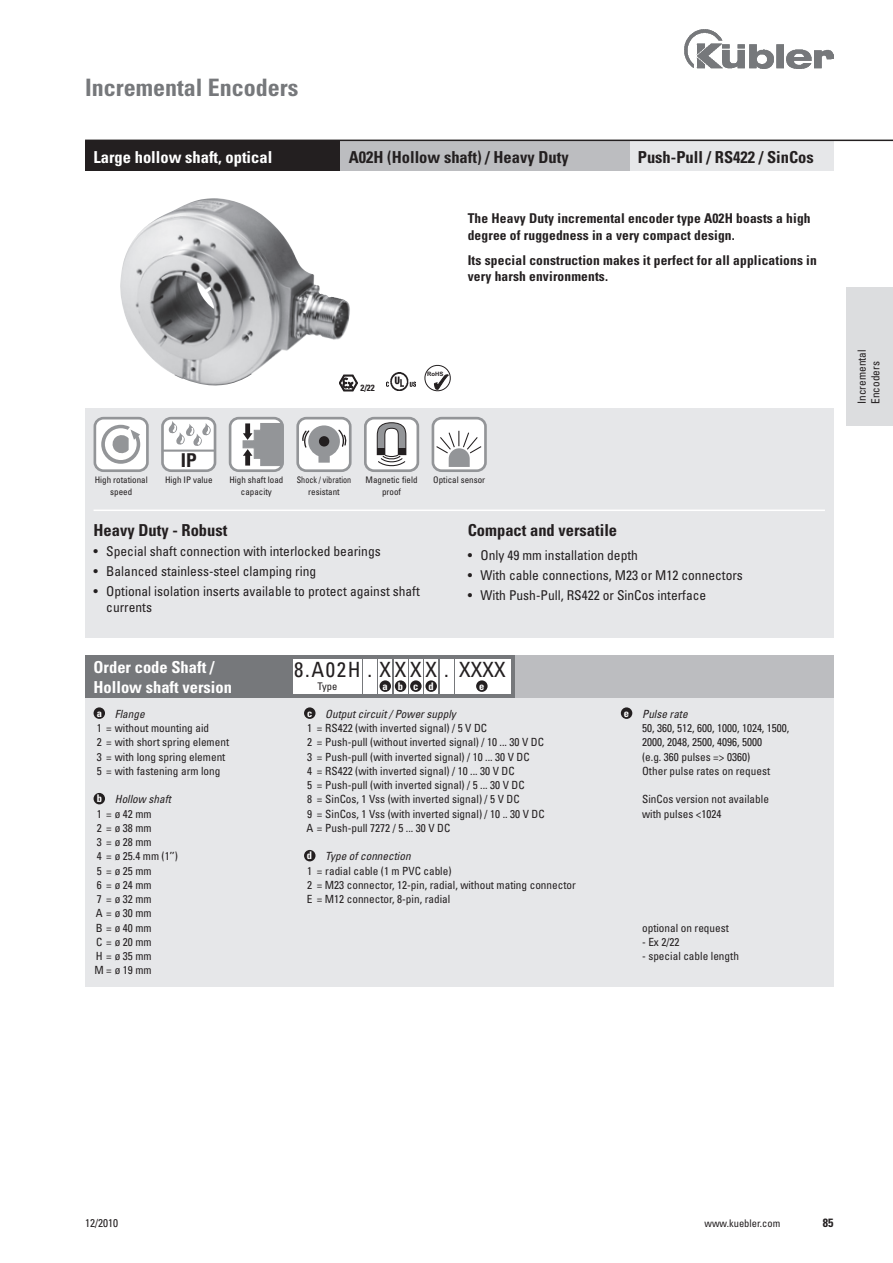
<style>
.page{position:relative;width:893px;height:1263px;background:#fff}
.page>*{position:absolute;margin:0;border:0;box-sizing:border-box;transform-origin:0 0}
.t1{font:700 condensed 24px "Univers";color:#76787b}
.t2{font:condensed 21px "Univers";letter-spacing:.125em;color:#231f20}
.t3{font:condensed 21px "Univers";letter-spacing:.08em;color:#231f20}
.t4{font:700 condensed 19.05px "Univers LT Std";color:#231f20}
.t5{font:700 condensed 16.5px "Univers";color:#231f20}
.t6{font:700 condensed 16.5px/19.8px "Univers";color:#fff}
.t7{font:condensed 13.5px/15.8px "Univers";color:#231f20}
.t8{font:700 condensed 13.5px/16.5px "Univers";letter-spacing:.01em;color:#231f20}
.t9{font:700 condensed 12px "Univers";color:#231f20}
.t10{font:condensed 11.25px/14.2px "Univers";color:#231f20}
.t11{font:condensed 10.5px "Univers";color:#231f20}
.t12{font:700 condensed 10.5px "Univers";color:#fff}
.t13{font:condensed 9px/11.2px "Univers";color:#231f20;text-align:center}
.t14{font:condensed 9px/11.2px "Univers";color:#231f20;text-align:center;scale:.9 1}
.t15{font:700 condensed 9px "Univers";color:#231f20}
.t16{font:700 6px "Arial";color:#231f20}
.s1{font-weight:700;font-size:10.5px;color:#fff}
.s2{font-style:italic}
</style>
<div class="page">
<img style="left:685px;top:30px;width:148px;height:38px">
<img style="left:120px;top:198px;width:231px;height:188px">
<div style="left:85px;top:408px;width:748px;height:230px;background:#e6e7e9"></div>
<hr style="left:94px;top:509px;width:731px;height:2px;background:#fff">
<div style="left:433px;top:418px;width:52px;height:53px;background:#fff;border-radius:9px"></div>
<div style="left:432px;top:417px;width:55px;height:55px;border:3px solid #939598;border-radius:9px"></div>
<svg style="left:435px;top:430px;width:48px;height:37px"></svg>
<div style="left:365px;top:418px;width:53px;height:53px;background:#fff;border-radius:9px"></div>
<div style="left:364px;top:417px;width:55px;height:55px;border:3px solid #939598;border-radius:9px"></div>
<svg style="left:376px;top:422px;width:31px;height:45px"></svg>
<div style="left:298px;top:418px;width:52px;height:53px;background:#fff;border-radius:9px"></div>
<div style="left:296px;top:417px;width:56px;height:55px;border:3px solid #939598;border-radius:9px"></div>
<svg style="left:302px;top:425px;width:45px;height:38px"></svg>
<div style="left:230px;top:418px;width:53px;height:53px;background:#fff;border-radius:9px"></div>
<div style="left:229px;top:417px;width:55px;height:55px;border:3px solid #939598;border-radius:9px"></div>
<svg style="left:243px;top:423px;width:39px;height:43px;background:#9c9d9f"></svg>
<div style="left:162px;top:418px;width:53px;height:53px;background:#fff;border-radius:9px"></div>
<div style="left:161px;top:417px;width:55px;height:55px;border:3px solid #939598;border-radius:9px"></div>
<hr style="left:162px;top:450px;width:52px;height:2px;background:#939598">
<svg style="left:168px;top:421px;width:43px;height:25px"></svg>
<div style="left:95px;top:418px;width:52px;height:53px;background:#fff;border-radius:9px"></div>
<div style="left:94px;top:417px;width:55px;height:55px;border:3px solid #939598;border-radius:9px"></div>
<svg style="left:101px;top:425px;width:39px;height:39px"></svg>
<div style="left:85px;top:655px;width:748px;height:331px;background:#e6e7e9"></div>
<svg style="left:339px;top:375px;width:19px;height:16px"></svg>
<svg style="left:424px;top:365px;width:27px;height:26px"></svg>
<img style="left:386px;top:373px;width:29px;height:18px">
<div style="left:846px;top:287px;width:47px;height:138px;background:#dcdddf"></div>
<div style="left:451px;top:655px;width:382px;height:42px;background:#bcbdc0"></div>
<div style="left:85px;top:655px;width:429px;height:42px;background:#76787b"></div>
<div style="left:94px;top:707px;width:11px;height:12px;background:#231f20;border-radius:50%"></div>
<div style="left:94px;top:793px;width:11px;height:11px;background:#231f20;border-radius:50%"></div>
<div style="left:293px;top:659px;width:68px;height:34px;background:#fff"></div>
<div style="left:363px;top:659px;width:14px;height:34px;background:#fff"></div>
<div style="left:409px;top:659px;width:14px;height:34px;background:#fff"></div>
<div style="left:410px;top:680px;width:12px;height:12px;background:#231f20;border-radius:50%"></div>
<div style="left:424px;top:659px;width:14px;height:34px;background:#fff"></div>
<div style="left:425px;top:680px;width:12px;height:12px;background:#231f20;border-radius:50%"></div>
<div style="left:455px;top:659px;width:55px;height:34px;background:#fff"></div>
<div style="left:476px;top:680px;width:12px;height:12px;background:#231f20;border-radius:50%"></div>
<div style="left:440px;top:659px;width:13px;height:34px;background:#fff"></div>
<div style="left:621px;top:707px;width:11px;height:12px;background:#231f20;border-radius:50%"></div>
<div style="left:304px;top:707px;width:11px;height:12px;background:#231f20;border-radius:50%"></div>
<div style="left:304px;top:850px;width:11px;height:11px;background:#231f20;border-radius:50%"></div>
<div style="left:378px;top:659px;width:14px;height:34px;background:#fff"></div>
<div style="left:379px;top:680px;width:12px;height:12px;background:#231f20;border-radius:50%"></div>
<div style="left:394px;top:659px;width:13px;height:34px;background:#fff"></div>
<div style="left:395px;top:680px;width:11px;height:12px;background:#231f20;border-radius:50%"></div>
<div style="left:629px;top:141px;width:204px;height:30px;background:#e6e7e9"></div>
<div style="left:85px;top:141px;width:255px;height:30px;background:#231f20"></div>
<div style="left:340px;top:141px;width:289px;height:30px;background:#bcbdc0"></div>
<hr style="left:85px;top:140px;width:808px;height:1px;background:#231f20">
<h1 class="t1" style="left:85px;top:72px;width:215px">Incremental Encoders</h1>
<h3 class="t6" style="left:94px;top:147px;width:180px">Large hollow shaft, optical</h3>
<h3 class="t5" style="left:349px;top:147px;width:221px">A02H (Hollow shaft) / Heavy Duty</h3>
<h3 class="t5" style="left:638px;top:147px;width:178px">Push-Pull / RS422 / SinCos</h3>
<h3 class="t4" style="left:181px;top:449px;width:17px">IP</h3>
<p class="t15" style="left:360px;top:382px;width:16px">2/22</p>
<p class="t8" style="left:468px;top:210px;width:344px">The Heavy Duty incremental encoder type A02H boasts a high degree of ruggedness in a very compact design.</p>
<p class="t8" style="left:468px;top:252px;width:351px">Its special construction makes it perfect for all applications in very harsh environments.</p>
<p class="t16" style="left:427px;top:370px;width:18px">RoHS</p>
<p class="t13" style="left:95px;top:474px;width:54px">High rotational speed</p>
<p class="t13" style="left:165px;top:474px;width:49px">High IP value</p>
<p class="t13" style="left:229px;top:474px;width:55px">High shaft load capacity</p>
<p class="t14" style="left:297px;top:474px;width:62px">Shock / vibration resistant</p>
<p class="t13" style="left:366px;top:474px;width:53px">Magnetic field proof</p>
<p class="t13" style="left:433px;top:474px;width:53px">Optical sensor</p>
<h3 class="t5" style="left:94px;top:520px;width:135px">Heavy Duty - Robust</h3>
<p class="t7" style="left:94px;top:543px;width:289px">• Special shaft connection with interlocked bearings</p>
<p class="t7" style="left:94px;top:563px;width:224px">• Balanced stainless-steel clamping ring</p>
<p class="t7" style="left:106px;top:583px;width:315px;text-indent:-13px">• Optional isolation inserts available to protect against shaft currents</p>
<h3 class="t5" style="left:468px;top:520px;width:151px">Compact and versatile</h3>
<p class="t7" style="left:468px;top:547px;width:172px">• Only 49 mm installation depth</p>
<p class="t7" style="left:468px;top:568px;width:277px">• With cable connections, M23 or M12 connectors</p>
<p class="t7" style="left:468px;top:588px;width:240px">• With Push-Pull, RS422 or SinCos interface</p>
<h3 class="t6" style="left:94px;top:657px;width:140px">Order code Shaft /<br>Hollow shaft version</h3>
<p class="t10" style="left:97px;top:706px;width:134px"><span class="s1">a</span> <span class="s2">Flange<br></span>1 = without mounting aid<br>2 = with short spring element<br>3 = with long spring element<br>5 = with fastening arm long</p>
<p class="t10" style="left:95px;top:792px;width:85px"><span class="s1">b</span> <span class="s2">Hollow shaft<br></span>1 = ø 42 mm<br>2 = ø 38 mm<br>3 = ø 28 mm<br>4 = ø 25.4 mm (1’’)<br>5 = ø 25 mm<br>6 = ø 24 mm<br>7 = ø 32 mm<br>A = ø 30 mm<br>B = ø 40 mm<br>C = ø 20 mm<br>H = ø 35 mm<br>M= ø 19 mm</p>
<h2 class="t2" style="left:294px;top:656px;width:156px">8.A02H . XXXX .</h2>
<p class="t11" style="left:318px;top:679px;width:21px">Type</p>
<p class="t12" style="left:413px;top:679px;width:7px">c</p>
<p class="t12" style="left:429px;top:679px;width:7px">d</p>
<p class="t12" style="left:383px;top:679px;width:7px">a</p>
<p class="t12" style="left:398px;top:679px;width:7px">b</p>
<h2 class="t3" style="left:459px;top:656px;width:48px">XXXX</h2>
<p class="t12" style="left:479px;top:679px;width:7px">e</p>
<p class="t10" style="left:306px;top:706px;width:240px"><span class="s1">c</span> <span class="s2">Output circuit / Power supply<br></span>1 = RS422 (with inverted signal) / 5 V DC<br>2 = Push-pull (without inverted signal) / 10 ... 30 V DC 3 = Push-pull (with inverted signal) / 10 ... 30 V DC<br>4 = RS422 (with inverted signal) / 10 ... 30 V DC<br>5 = Push-pull (with inverted signal) / 5 ... 30 V DC<br>8 = SinCos, 1 Vss (with inverted signal) / 5 V DC<br>9 = SinCos, 1 Vss (with inverted signal) / 10 .. 30 V DC A = Push-pull 7272 / 5 ... 30 V DC</p>
<p class="t10" style="left:307px;top:849px;width:270px"><span class="s1">d</span> <span class="s2">Type of connection<br></span>1 = radial cable (1 m PVC cable)<br>2 = M23 connector, 12-pin, radial, without mating connector E = M12 connector, 8-pin, radial</p>
<p class="t10" style="left:642px;top:706px;width:149px;text-indent:-18px"><span class="s1">e</span> <span class="s2">Pulse rate<br></span>50, 360, 512, 600, 1000, 1024, 1500,<br>2000, 2048, 2500, 4096, 5000<br>(e.g. 360 pulses =&gt; 0360)<br>Other pulse rates on request</p>
<p class="t10" style="left:642px;top:792px;width:128px">SinCos version not available with pulses &lt;1024</p>
<p class="t10" style="left:642px;top:920px;width:88px">optional on request</p>
<p class="t10" style="left:642px;top:934px;width:39px">- Ex 2/22</p>
<p class="t10" style="left:642px;top:949px;width:98px">- special cable length</p>
<p class="t10" style="left:855px;top:404px;width:56px;line-height:13.5px;rotate:-90deg">Incremental<br>Encoders</p>
<p class="t10" style="left:85px;top:1215px;width:35px">12/2010</p>
<p class="t11" style="left:704px;top:1216px;width:77px">www.kuebler.com</p>
<p class="t9" style="left:823px;top:1215px;width:12px">85</p>
</div>
